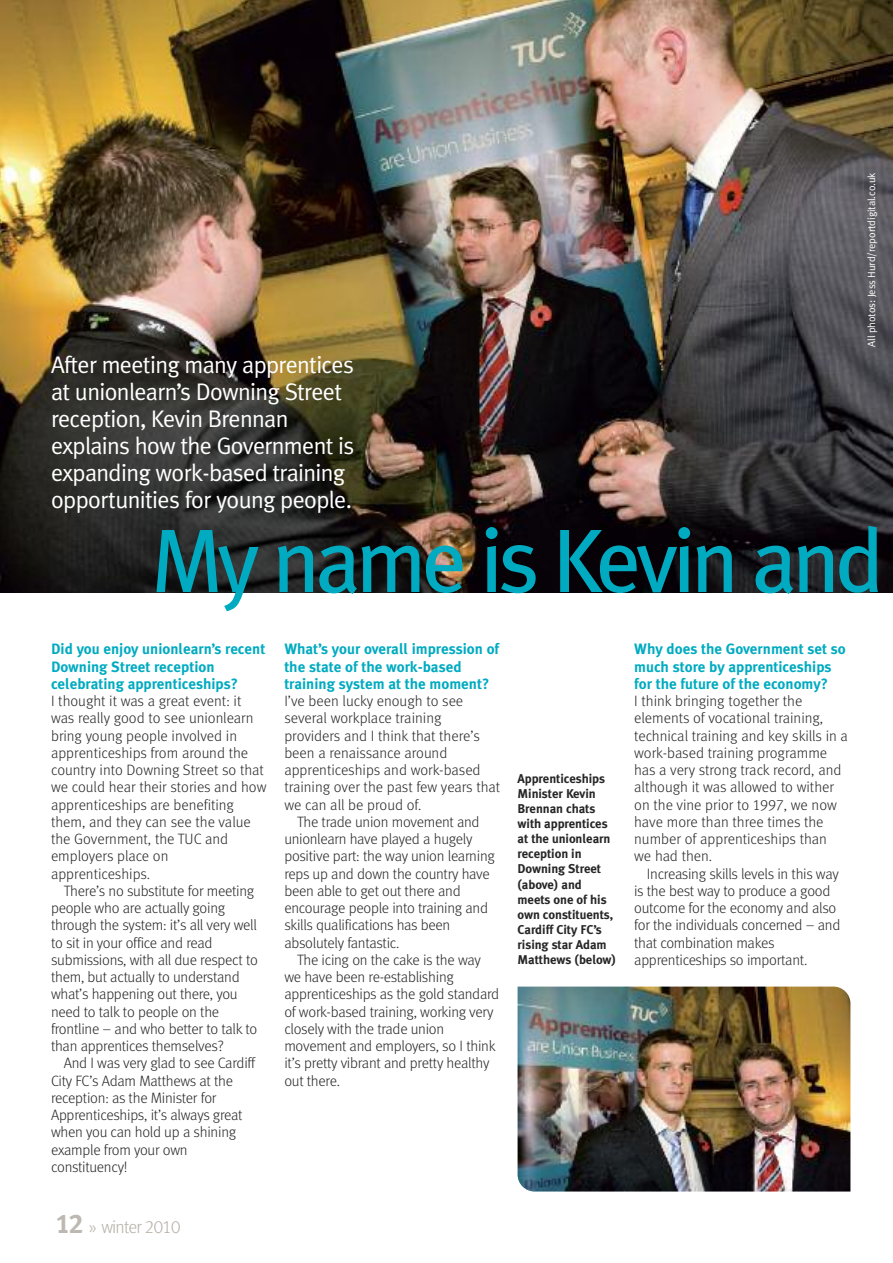
<style>
.page{position:relative;width:893px;height:1263px;background:#fff}
.page>*{position:absolute;margin:0;border:0;box-sizing:border-box;transform-origin:0 0}
.t1{font:90px "Meta Plus";letter-spacing:-.055em;color:#00abc1}
.t2{font:24px/27px "Meta Plus Normal";letter-spacing:-.03em;color:#fff}
.t3{font:300 18px "Meta";letter-spacing:-.045em;color:#b5aea6}
.t4{font:15px/17.2px "Meta Light LF";letter-spacing:-.015em;color:#272627}
.t5{font:700 15px/17.2px "Meta Plus";color:#00abc1}
.t6{font:700 12.75px/15px "Meta Plus";letter-spacing:-.005em;color:#272627}
.t7{font:10.5px "Meta Plus Normal";letter-spacing:-.01em;color:#fff}
.s1{font-family:"Meta Plus Bold Caps";font-weight:400;font-size:27px;color:#beb8b3}
.s2{font-family:"Meta Light Expert";font-weight:400}
</style>
<div class="page">
<img style="left:0;top:0;width:893px;height:592px">
<img style="left:518px;top:986px;width:332px;height:205px">
<h2 class="t2" style="left:51px;top:351px;width:305px">After meeting many apprentices at unionlearn’s Downing Street reception, Kevin Brennan explains how the Government is expanding work-based training opportunities for young people.</h2>
<p class="t7" style="left:865px;top:347px;width:176px;rotate:-90deg">All photos: Jess Hurd/reportdigital.co.uk</p>
<h1 class="t1" style="left:151px;top:508px;width:735px">My name is Kevin and</h1>
<p class="t5" style="left:634px;top:640px;width:213px">Why does the Government set so much store by apprenticeships for the future of the economy?</p>
<p class="t4" style="left:634px;top:694px;width:215px">I think bringing together the elements of vocational training, technical training and key skills in a work-based training programme has a very strong track record, and although it was allowed to wither on the vine prior to 1997, we now have more than three times the number of apprenticeships than<br>we had then.</p>
<p class="t4" style="left:634px;top:866px;width:208px;text-indent:13px">Increasing skills levels in this way is the best way to produce a good outcome for the economy and also for the individuals concerned – and that combination makes apprenticeships so important.</p>
<p class="t5" style="left:284px;top:640px;width:216px">What’s your overall impression of the state of the work-based training system at the moment?</p>
<p class="t4" style="left:284px;top:694px;width:217px">I’ve been lucky enough to see several workplace training providers and I think that there’s been a renaissance around apprenticeships and work-based training over the past few years that we can all be proud of.</p>
<p class="t4" style="left:284px;top:814px;width:212px;text-indent:13px">The trade union movement and unionlearn have played a hugely positive part: the way union learning reps up and down the country have been able to get out there and encourage people into training and skills qualifications has been absolutely fantastic.</p>
<p class="t4" style="left:284px;top:952px;width:216px;text-indent:13px">The icing on the cake is the way we have been re-establishing apprenticeships as the gold standard of work-based training, working very closely with the trade union movement and employers, so I think it’s pretty vibrant and pretty healthy out there.</p>
<p class="t5" style="left:51px;top:640px;width:216px">Did you enjoy unionlearn’s recent<br>Downing Street reception celebrating apprenticeships?</p>
<p class="t4" style="left:51px;top:694px;width:217px">I thought it was a great event: it was really good to see unionlearn bring young people involved in apprenticeships from around the country into Downing Street so that we could hear their stories and how apprenticeships are benefiting them, and they can see the value the Government, the TUC and employers place on apprenticeships.</p>
<p class="t4" style="left:51px;top:883px;width:208px;text-indent:13px">There’s no substitute for meeting people who are actually going through the system: it’s all very well to sit in your office and read submissions, with all due respect to them, but actually to understand what’s happening out there, you need to talk to people on the frontline – and who better to talk to than apprentices themselves?</p>
<p class="t4" style="left:51px;top:1056px;width:206px;text-indent:13px">And I was very glad to see Cardiff<br>City FC’s Adam Matthews at the reception: as the Minister for<br>Apprenticeships, it’s always great when you can hold up a shining example from your own constituency!</p>
<p class="t6" style="left:518px;top:771px;width:100px">Apprenticeships<br>Minister Kevin<br>Brennan chats with apprentices at the unionlearn reception in<br>Downing Street (above) and meets one of his own constituents,<br>Cardiff City FC’s rising star Adam<br>Matthews (below)</p>
<p class="t3" style="left:56px;top:1221px;width:127px"><span class="s1">12</span> » winter <span class="s2">2010</span></p>
</div>
